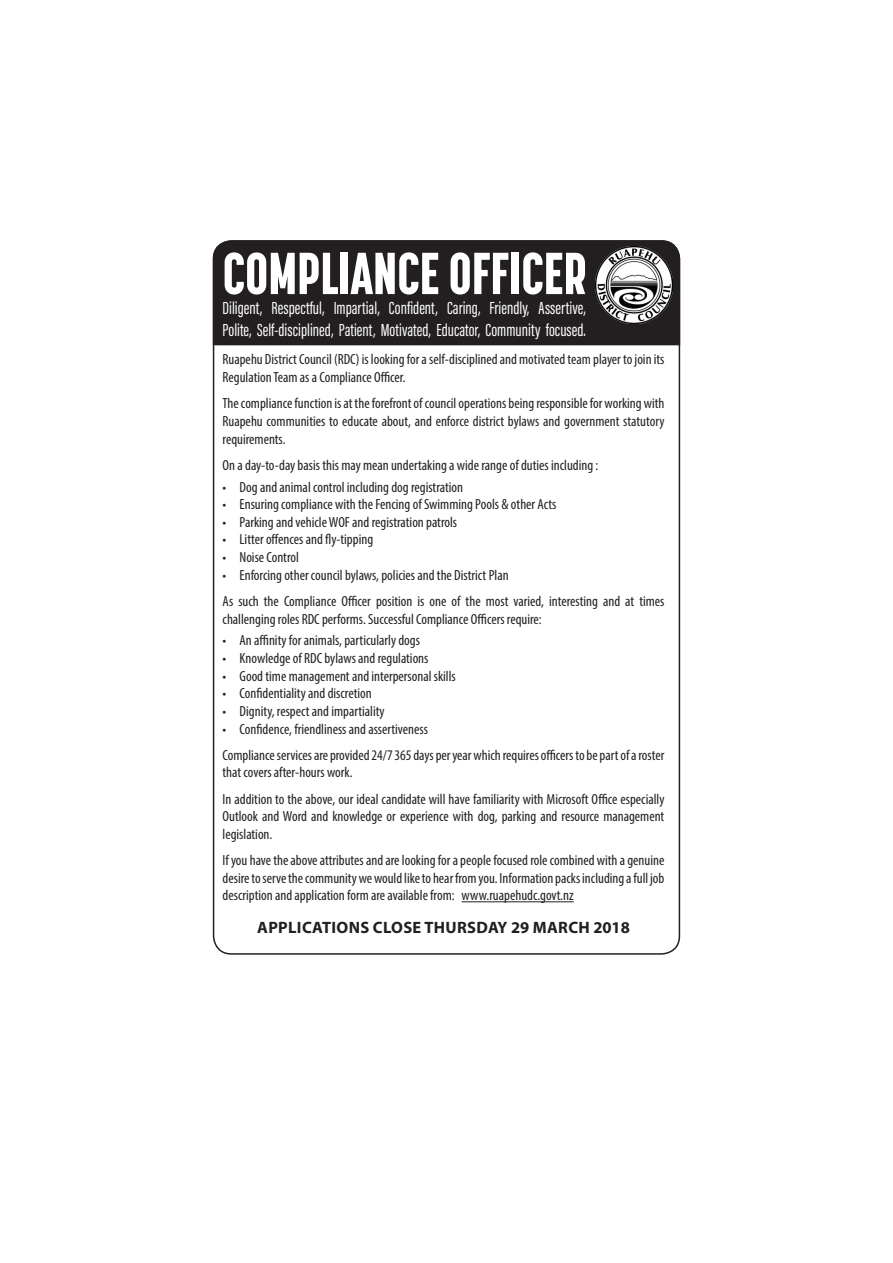
<style>
.page{position:relative;width:893px;height:1263px;background:#fff}
.page>*{position:absolute;margin:0;border:0;box-sizing:border-box;transform-origin:0 0}
.t1{font:800 58.5px "Korolev Compressed";color:#fff}
.t2{font:18px/21.6px "Acumin Pro Extra Cond";color:#fff}
.t3{font:700 16.5px "Myriad Pro";letter-spacing:.02em;color:#231f20}
.t4{font:condensed 14.7px/17.7px "Myriad Pro";color:#231f20}
</style>
<div class="page">
<div style="left:212px;top:240px;width:469px;height:106px;background:#231f20"></div>
<hr style="left:462px;top:901px;width:112px;height:1px;background:#231f20">
<img style="left:596px;top:247px;width:76px;height:76px">
<h1 class="t1" style="left:223px;top:239px;width:366px">COMPLIANCE OFFICER</h1>
<p class="t2" style="left:223px;top:298px;width:365px">Diligent, Respectful, Impartial, Confident, Caring, Friendly, Assertive,<br>Polite, Self-disciplined, Patient, Motivated, Educator, Community focused.</p>
<p class="t4" style="left:223px;top:351px;width:443px">Ruapehu District Council (RDC) is looking for a self-disciplined and motivated team player to join its<br>Regulation Team as a Compliance Officer.</p>
<p class="t4" style="left:223px;top:394px;width:443px;text-align:justify">The compliance function is at the forefront of council operations being responsible for working with Ruapehu communities to educate about, and enforce district bylaws and government statutory requirements.</p>
<p class="t4" style="left:223px;top:456px;width:377px">On a day-to-day basis this may mean undertaking a wide range of duties including :</p>
<p class="t4" style="left:223px;top:478px;width:242px">• Dog and animal control including dog registration</p>
<p class="t4" style="left:223px;top:495px;width:335px">• Ensuring compliance with the Fencing of Swimming Pools &amp; other Acts</p>
<p class="t4" style="left:223px;top:513px;width:236px">• Parking and vehicle WOF and registration patrols</p>
<p class="t4" style="left:223px;top:531px;width:152px">• Litter offences and fly-tipping</p>
<p class="t4" style="left:223px;top:548px;width:78px">• Noise Control</p>
<p class="t4" style="left:223px;top:562px;width:443px;line-height:26.1px">• Enforcing other council bylaws, policies and the District Plan<br>As such the Compliance Officer position is one of the most varied, interesting and at times</p>
<p class="t4" style="left:223px;top:610px;width:321px">challenging roles RDC performs. Successful Compliance Officers require:</p>
<p class="t4" style="left:223px;top:631px;width:199px">• An affinity for animals, particularly dogs</p>
<p class="t4" style="left:223px;top:649px;width:207px">• Knowledge of RDC bylaws and regulations</p>
<p class="t4" style="left:223px;top:667px;width:235px">• Good time management and interpersonal skills</p>
<p class="t4" style="left:223px;top:684px;width:151px">• Confidentiality and discretion</p>
<p class="t4" style="left:223px;top:702px;width:164px">• Dignity, respect and impartiality</p>
<p class="t4" style="left:223px;top:715px;width:443px;line-height:26.1px">• Confidence, friendliness and assertiveness<br>Compliance services are provided 24/7 365 days per year which requires officers to be part of a roster</p>
<p class="t4" style="left:223px;top:759px;width:443px;line-height:26.1px">that covers after-hours work.<br>In addition to the above, our ideal candidate will have familiarity with Microsoft Office especially</p>
<p class="t4" style="left:223px;top:807px;width:443px">Outlook and Word and knowledge or experience with dog, parking and resource management legislation.</p>
<p class="t4" style="left:223px;top:851px;width:443px;text-align:justify">If you have the above attributes and are looking for a people focused role combined with a genuine desire to serve the community we would like to hear from you. Information packs including a full job description and application form are available from: www.ruapehudc.govt.nz</p>
<p class="t3" style="left:257px;top:916px;width:374px">APPLICATIONS CLOSE THURSDAY 29 MARCH 2018</p>
</div>
